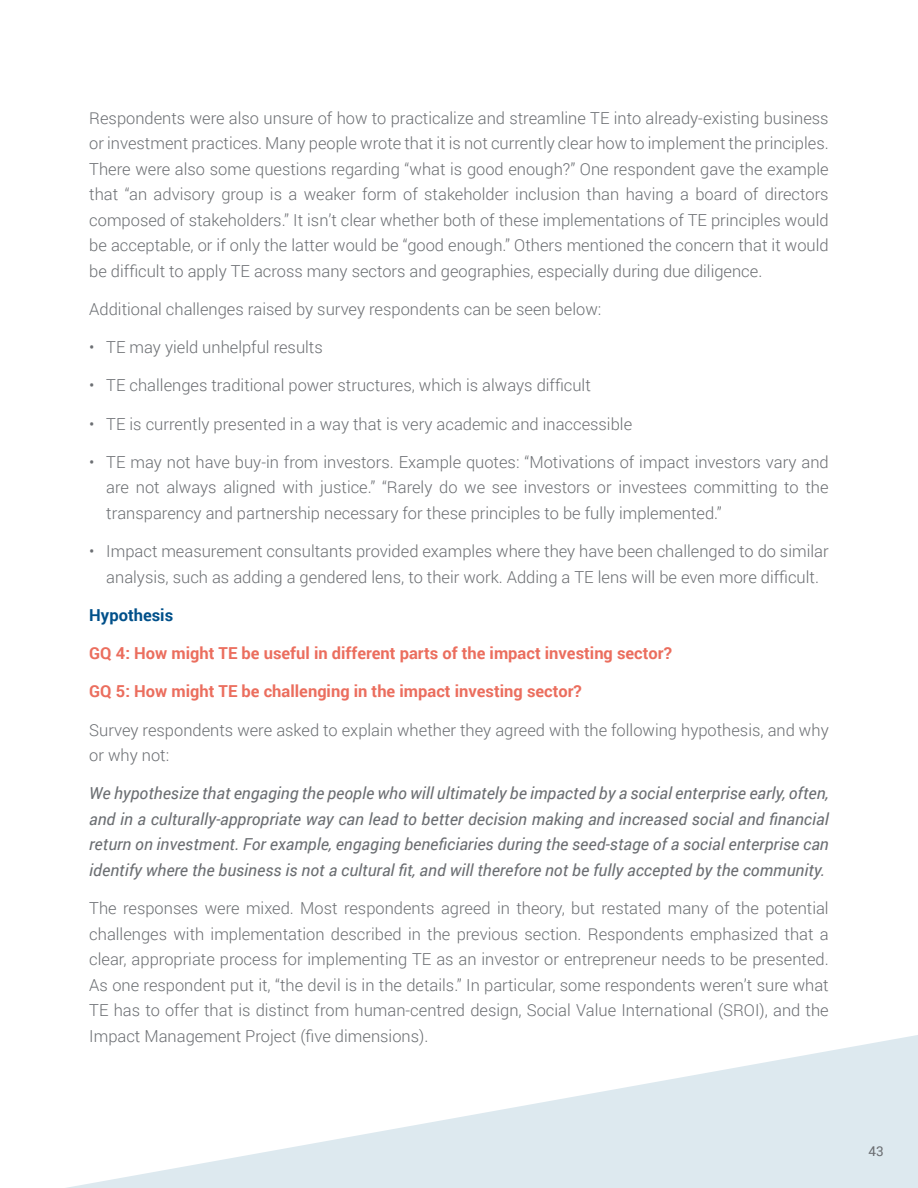
<style>
.page{position:relative;width:918px;height:1188px;background:#fff}
.page>*{position:absolute;margin:0;border:0;box-sizing:border-box;transform-origin:0 0}
.t1{font:300 16.5px/25.5px "Roboto";color:#6b6e72;text-align:justify}
.t2{font:italic 16.5px/25.5px "Roboto";color:#6b6e72;text-align:justify}
.t3{font:700 16.5px "Roboto";color:#eb6e5e}
.t4{font:700 16.5px "Roboto";color:#00508a}
.t5{font:13.5px "Roboto";color:#6b6e72}
</style>
<div class="page">
<svg style="left:66px;top:1035px;width:852px;height:153px"></svg>
<p class="t1" style="left:89px;top:104px;width:741px">Respondents were also unsure of how to practicalize and streamline TE into already-existing business or investment practices. Many people wrote that it is not currently clear how to implement the principles.<br>There were also some questions regarding “what is good enough?” One respondent gave the example that “an advisory group is a weaker form of stakeholder inclusion than having a board of directors composed of stakeholders.” It isn’t clear whether both of these implementations of TE principles would be acceptable, or if only the latter would be “good enough.” Others mentioned the concern that it would be difficult to apply TE across many sectors and geographies, especially during due diligence.</p>
<p class="t1" style="left:89px;top:296px;width:514px">Additional challenges raised by survey respondents can be seen below:</p>
<p class="t1" style="left:89px;top:334px;width:235px">• TE may yield unhelpful results</p>
<p class="t1" style="left:89px;top:372px;width:503px">• TE challenges traditional power structures, which is always difficult</p>
<p class="t1" style="left:89px;top:410px;width:544px">• TE is currently presented in a way that is very academic and inaccessible</p>
<p class="t1" style="left:106px;top:449px;width:724px;text-indent:-17px">• TE may not have buy-in from investors. Example quotes: “Motivations of impact investors vary and are not always aligned with justice.” “Rarely do we see investors or investees committing to the transparency and partnership necessary for these principles to be fully implemented.”</p>
<p class="t1" style="left:89px;top:538px;width:741px;text-align:center">• Impact measurement consultants provided examples where they have been challenged to do similar analysis, such as adding a gendered lens, to their work. Adding a TE lens will be even more difficult.</p>
<p class="t4" style="left:89px;top:603px;width:85px">Hypothesis</p>
<p class="t3" style="left:89px;top:642px;width:584px">GQ 4: How might TE be useful in different parts of the impact investing sector?</p>
<p class="t3" style="left:89px;top:680px;width:494px">GQ 5: How might TE be challenging in the impact investing sector?</p>
<p class="t1" style="left:89px;top:716px;width:741px">Survey respondents were asked to explain whether they agreed with the following hypothesis, and why or why not:</p>
<p class="t2" style="left:89px;top:780px;width:741px">We hypothesize that engaging the people who will ultimately be impacted by a social enterprise early, often, and in a culturally-appropriate way can lead to better decision making and increased social and financial return on investment. For example, engaging beneficiaries during the seed-stage of a social enterprise can identify where the business is not a cultural fit, and will therefore not be fully accepted by the community.</p>
<p class="t1" style="left:89px;top:895px;width:741px">The responses were mixed. Most respondents agreed in theory, but restated many of the potential challenges with implementation described in the previous section. Respondents emphasized that a clear, appropriate process for implementing TE as an investor or entrepreneur needs to be presented.<br>As one respondent put it, “the devil is in the details.” In particular, some respondents weren’t sure what TE has to offer that is distinct from human-centred design, Social Value International (SROI), and the Impact Management Project (five dimensions).</p>
<p class="t5" style="left:869px;top:1142px;width:17px">43</p>
</div>
